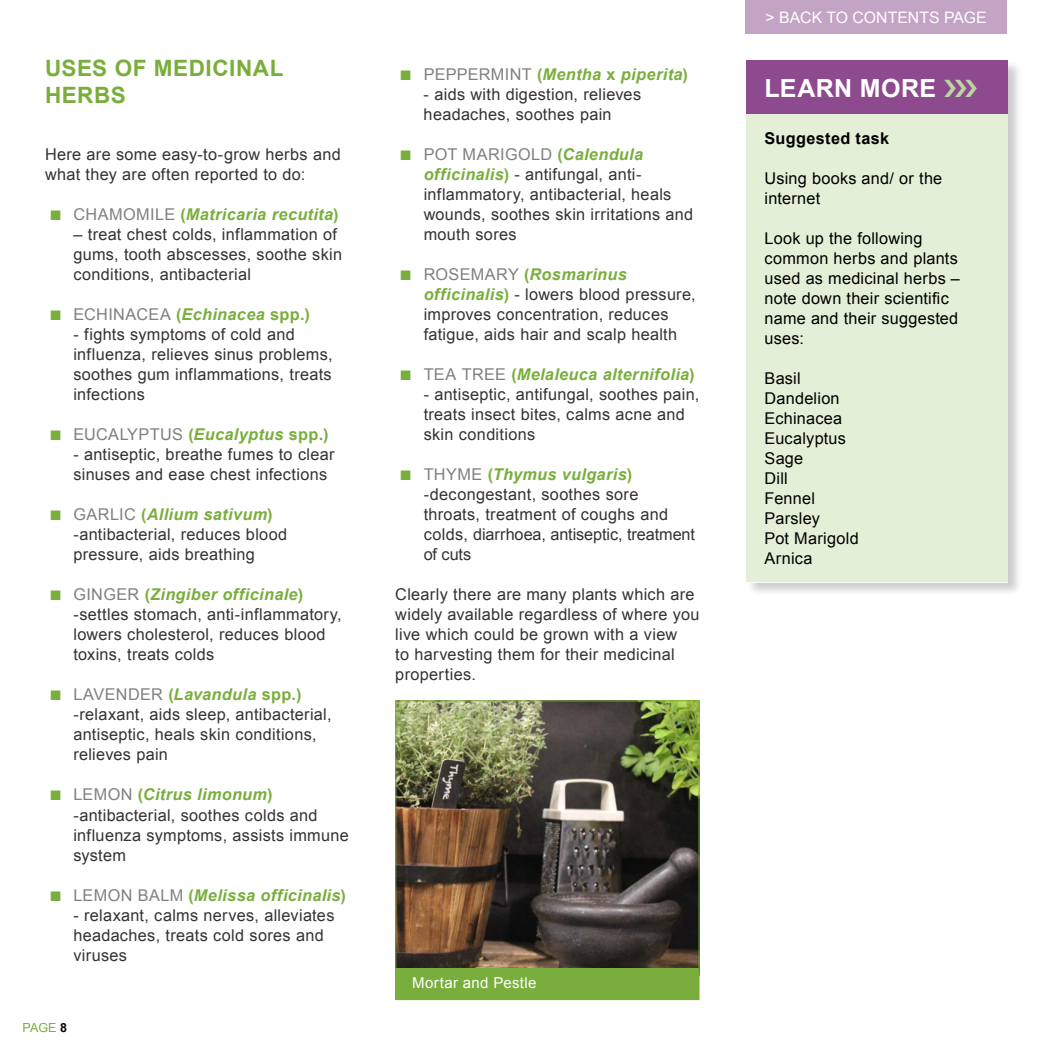
<style>
.page{position:relative;width:1053px;height:1053px;background:#fff}
.page>*{position:absolute;margin:0;border:0;box-sizing:border-box;transform-origin:0 0}
.t1{font:700 25px "Arial";color:#fff}
.t2{font:700 22.5px/27px "Arial";letter-spacing:.025em;color:#79ae3c}
.t3{font:16.25px/20px "Arial";letter-spacing:.02em;color:#333}
.t4{font:16.25px/20px "Arial";letter-spacing:.015em;color:#000}
.t5{font:16.25px "Arial";letter-spacing:.02em;color:#808080}
.t6{font:italic 700 16.25px "Arial";letter-spacing:.02em;color:#79ae3c}
.t7{font:700 16.25px "Arial";letter-spacing:.02em;color:#000}
.t8{font:15.88px "Arial";color:#fff}
.t9{font:15px "Arial";letter-spacing:.02em;color:#fff}
.t10{font:12.5px "Arial";color:#79ae3c}
.s1{color:#79ae3c}
.s2{font-style:normal}
.s3{font-weight:700;color:#79ae3c}
.s4{font-weight:700;font-style:italic;color:#79ae3c}
.s5{color:#808080}
.s6{font-weight:700;color:#000}
</style>
<div class="page">
<div style="left:745px;top:0;width:261px;height:34px;background:#c3a4c4"></div>
<img style="left:395px;top:700px;width:305px;height:300px">
<div style="left:746px;top:60px;width:277px;height:537px;background:#000;opacity:.2"></div>
<div style="left:746px;top:60px;width:261px;height:54px;background:#8e4a8f"></div>
<div style="left:746px;top:114px;width:261px;height:468px;background:#e4efd8"></div>
<h2 class="t2" style="left:45px;top:56px;width:33px">USES</h2>
<h2 class="t2" style="left:45px;top:56px;width:240px;text-indent:70px">OF MEDICINAL<br>HERBS</h2>
<p class="t3" style="left:45px;top:144px;width:297px">Here are some easy-to-grow herbs and what they are often reported to do:</p>
<p class="t5" style="left:50px;top:204px;width:48px"><span class="s1">■</span> Chamomile</p>
<p class="t6" style="left:180px;top:204px;width:159px"><span class="s2">(</span>Matricaria recutita<span class="s2">)</span></p>
<p class="t3" style="left:73px;top:224px;width:270px">– treat chest colds, inflammation of gums, tooth abscesses, soothe skin conditions, antibacterial</p>
<p class="t5" style="left:50px;top:304px;width:46px"><span class="s1">■</span> Echinacea</p>
<p class="t6" style="left:176px;top:304px;width:135px"><span class="s2">(</span>Echinacea <span class="s2">SPP.)</span></p>
<p class="t3" style="left:73px;top:324px;width:261px">- fights symptoms of cold and influenza, relieves sinus problems, soothes gum inflammations, treats infections</p>
<p class="t5" style="left:50px;top:424px;width:46px"><span class="s1">■</span> Eucalyptus</p>
<p class="t6" style="left:188px;top:424px;width:142px"><span class="s2">(</span>Eucalyptus <span class="s2">SPP.)</span></p>
<p class="t3" style="left:73px;top:444px;width:263px">- antiseptic, breathe fumes to clear sinuses and ease chest infections</p>
<p class="t5" style="left:50px;top:504px;width:35px"><span class="s1">■</span> Garlic</p>
<p class="t3" style="left:73px;top:504px;width:215px;text-indent:68px"><span class="s3">(</span><span class="s4">Allium sativum</span><span class="s3">) </span>-antibacterial, reduces blood pressure, aids breathing</p>
<p class="t5" style="left:50px;top:584px;width:34px"><span class="s1">■</span> Gin</p>
<p class="t3" style="left:73px;top:584px;width:270px;text-indent:30px"><span class="s5">ger</span> <span class="s3">(</span><span class="s4">Zingiber officinale</span><span class="s3">) </span>-settles stomach, anti-inflammatory, lowers cholesterol, reduces blood toxins, treats colds</p>
<p class="t5" style="left:50px;top:684px;width:67px"><span class="s1">■</span> Lavender</p>
<p class="t3" style="left:73px;top:684px;width:260px;text-indent:95px"><span class="s3">(</span><span class="s4">Lavandula</span> <span class="s3">SPP.) </span>-relaxant, aids sleep, antibacterial, antiseptic, heals skin conditions, relieves pain</p>
<p class="t5" style="left:50px;top:784px;width:46px"><span class="s1">■</span> Lemon</p>
<p class="t3" style="left:73px;top:784px;width:277px;text-indent:64px"><span class="s3">(</span><span class="s4">Citrus limonum</span><span class="s3">) </span>-antibacterial, soothes colds and influenza symptoms, assists immune system</p>
<p class="t5" style="left:50px;top:884px;width:46px"><span class="s1">■</span> Lemon</p>
<p class="t5" style="left:138px;top:884px;width:24px">Balm</p>
<p class="t6" style="left:189px;top:884px;width:159px"><span class="s2">(</span>Melissa officinalis<span class="s2">)</span></p>
<p class="t3" style="left:73px;top:904px;width:262px">- relaxant, calms nerves, alleviates headaches, treats cold sores and viruses</p>
<p class="t10" style="left:22px;top:1019px;width:46px">page<span class="s6">8</span></p>
<p class="t5" style="left:400px;top:64px;width:46px"><span class="s1">■</span> Peppermint</p>
<p class="t6" style="left:537px;top:64px;width:152px"><span class="s2">(</span>Mentha <span class="s2">X</span> piperita<span class="s2">)</span></p>
<p class="t3" style="left:423px;top:84px;width:219px">- aids with digestion, relieves headaches, soothes pain</p>
<p class="t5" style="left:400px;top:144px;width:130px"><span class="s1">■</span> Pot Marigold</p>
<p class="t3" style="left:423px;top:144px;width:271px;text-indent:134px"><span class="s3">(</span><span class="s4">Calendula officinalis</span><span class="s3">)</span> - antifungal, anti&shy;inflammatory, antibacterial, heals wounds, soothes skin irritations and mouth sores</p>
<p class="t5" style="left:400px;top:264px;width:48px"><span class="s1">■</span> Rosemary</p>
<p class="t3" style="left:423px;top:264px;width:273px;text-indent:100px"><span class="s3">(</span><span class="s4">Rosmarinus officinalis</span><span class="s3">)</span> - lowers blood pressure, improves concentration, reduces fatigue, aids hair and scalp health</p>
<p class="t5" style="left:400px;top:364px;width:83px"><span class="s1">■</span> Tea Tree</p>
<p class="t6" style="left:511px;top:364px;width:185px"><span class="s2">(</span>Melaleuca alternifolia<span class="s2">)</span></p>
<p class="t3" style="left:423px;top:384px;width:277px">- antiseptic, antifungal, soothes pain, treats insect bites, calms acne and skin conditions</p>
<p class="t5" style="left:400px;top:464px;width:46px"><span class="s1">■</span> Thyme</p>
<p class="t3" style="left:423px;top:464px;width:273px;text-indent:64px"><span class="s3">(</span><span class="s4">Thymus vulgaris</span><span class="s3">) </span>-decongestant, soothes sore throats, treatment of coughs and colds, diarrhoea, antiseptic, treatment of cuts</p>
<p class="t3" style="left:395px;top:584px;width:306px">Clearly there are many plants which are widely available regardless of where you live which could be grown with a view<br>to harvesting them for their medicinal properties.</p>
<p class="t9" style="left:412px;top:973px;width:126px">Mortar and Pestle</p>
<p class="t8" style="left:765px;top:7px;width:223px">&gt; BACK TO CONTENTS PAGE</p>
<h1 class="t1" style="left:764px;top:71px;width:115px">LEARN MORE</h1>
<p class="t7" style="left:764px;top:128px;width:126px">SUGGESTED TASK</p>
<p class="t4" style="left:764px;top:168px;width:179px">Using books and/ or the internet</p>
<p class="t4" style="left:764px;top:228px;width:197px">Look up the following common herbs and plants used as medicinal herbs – note down their scientific name and their suggested uses:</p>
<p class="t4" style="left:764px;top:368px;width:96px">Basil<br>Dandelion<br>Echinacea<br>Eucalyptus<br>Sage<br>Dill<br>Fennel<br>Parsley<br>Pot Marigold<br>Arnica</p>
</div>
